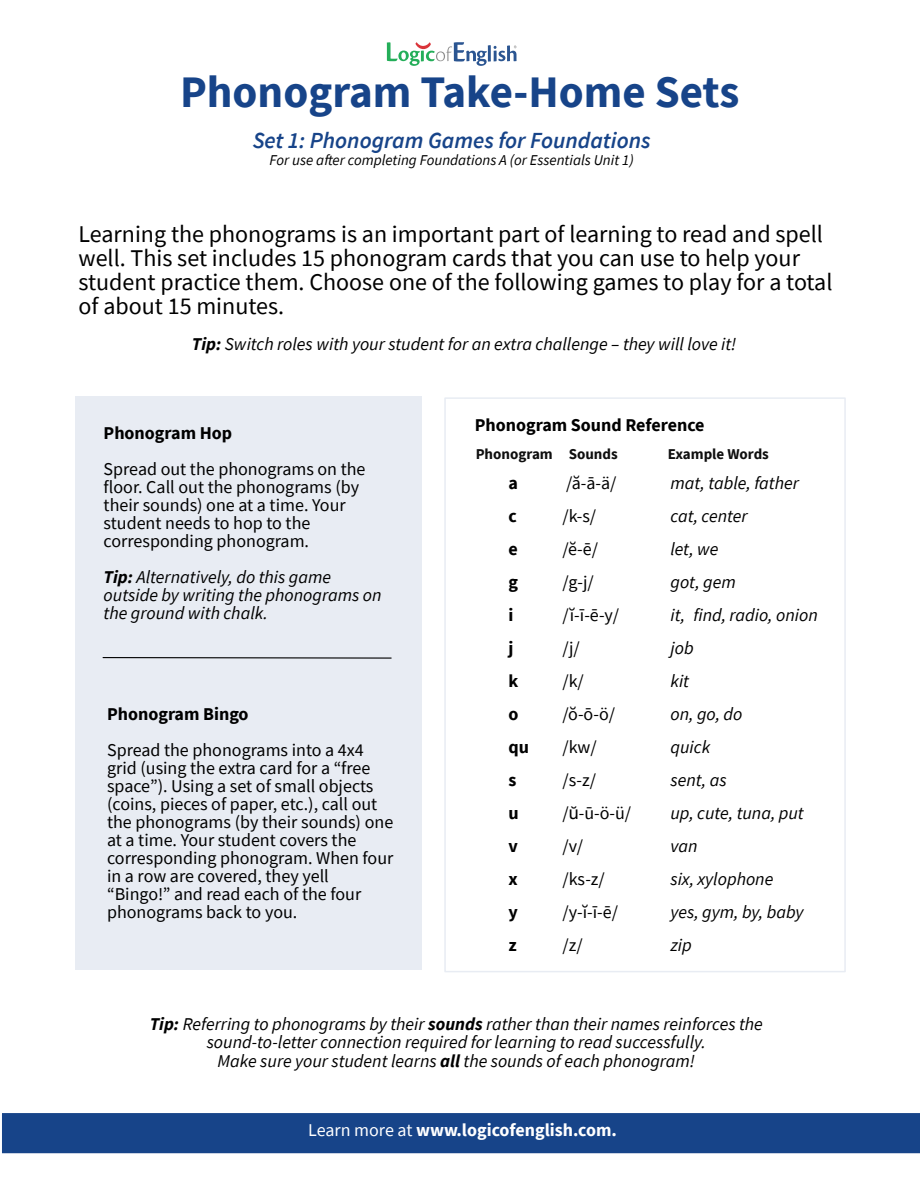
<style>
.page{position:relative;width:920px;height:1187px;background:#fff}
.page>*{position:absolute;margin:0;border:0;box-sizing:border-box;transform-origin:0 0}
.t1{font:700 45px "Source Sans Pro";color:#174489}
.t2{font:24px/24px "Source Sans Pro";color:#000}
.t3{font:italic 600 22.95px "Source Sans Pro";color:#174489}
.t4{font:18px/18px "Source Sans Pro";color:#000}
.t5{font:italic 18px/18px "Source Sans Pro";color:#000}
.t6{font:700 18px "Source Sans Pro";color:#000}
.t7{font:700 18px "Source Sans Pro";color:#fff}
.t8{font:italic 15px "Source Sans Pro";color:#000}
.t9{font:700 15px "Source Sans Pro";color:#0f0f0f}
.s1{font-weight:700}
.s2{font-family:"Arial"}
.s3{font-weight:400}
</style>
<div class="page">
<div style="left:75px;top:396px;width:347px;height:574px;background:#e8ecf3"></div>
<svg style="left:102px;top:657px;width:290px;height:2px"></svg>
<svg style="left:387px;top:42px;width:129px;height:24px"></svg>
<div style="left:2px;top:1113px;width:917px;height:41px;background:#174489"></div>
<h1 class="t1" style="left:180px;top:74px;width:560px">Phonogram Take-Home Sets</h1>
<p class="t3" style="left:253px;top:131px;width:399px">Set 1: Phonogram Games for Foundations</p>
<p class="t8" style="left:269px;top:154px;width:366px">For use after completing Foundations A (or Essentials Unit 1)</p>
<p class="t2" style="left:78px;top:224px;width:755px">Learning the phonograms is an important part of learning to read and spell well. This set includes 15 phonogram cards that you can use to help your student practice them. Choose one of the following games to play for a total of about 15 minutes.</p>
<p class="t5" style="left:192px;top:337px;width:546px"><span class="s1">Tip:</span> Switch roles with your student for an extra challenge – they will love it!</p>
<p class="t6" style="left:104px;top:425px;width:130px">Phonogram Hop</p>
<p class="t4" style="left:104px;top:461px;width:263px">Spread out the phonograms on the floor. Call out the phonograms (by their sounds) one at a time. Your student needs to hop to the corresponding phonogram.</p>
<p class="t5" style="left:104px;top:569px;width:279px"><span class="s1">Tip:</span> Alternatively, do this game outside by writing the phonograms on the ground with chalk.</p>
<p class="t6" style="left:107px;top:706px;width:143px">Phonogram Bingo</p>
<p class="t4" style="left:107px;top:742px;width:288px">Spread the phonograms into a 4x4 grid (using the extra card for a “free space”). Using a set of small objects (coins, pieces of paper, etc.), call out the phonograms (by their sounds) one at a time. Your student covers the corresponding phonogram. When four in a row are covered, they yell “Bingo!” and read each of the four phonograms back to you.</p>
<p class="t6" style="left:475px;top:418px;width:231px">Phonogram Sound Reference</p>
<p class="t9" style="left:475px;top:447px;width:144px">Phonogram Sounds</p>
<p class="t9" style="left:667px;top:447px;width:103px">Example Words</p>
<p class="t6" style="left:508px;top:476px;width:11px">a</p>
<p class="t4" style="left:566px;top:476px;width:52px">/ă-ā-ä/</p>
<p class="t5" style="left:670px;top:476px;width:130px">mat, table, father</p>
<p class="t6" style="left:508px;top:509px;width:10px">c</p>
<p class="t4" style="left:562px;top:509px;width:35px">/k-s/</p>
<p class="t5" style="left:670px;top:509px;width:79px">cat, center</p>
<p class="t6" style="left:508px;top:542px;width:11px">e</p>
<p class="t4" style="left:562px;top:542px;width:37px">/ĕ-ē/</p>
<p class="t5" style="left:670px;top:542px;width:50px">let, we</p>
<p class="t6" style="left:508px;top:575px;width:11px">g</p>
<p class="t4" style="left:562px;top:575px;width:33px">/g-j/</p>
<p class="t5" style="left:670px;top:575px;width:67px">got, gem</p>
<p class="t6" style="left:508px;top:608px;width:6px">i</p>
<p class="t4" style="left:562px;top:608px;width:58px">/ĭ-ī-ē-y/</p>
<p class="t5" style="left:670px;top:608px;width:149px">it, find, radio, onion</p>
<p class="t6" style="left:508px;top:641px;width:7px">j</p>
<p class="t4" style="left:562px;top:641px;width:19px">/j/</p>
<p class="t5" style="left:670px;top:641px;width:25px">job</p>
<p class="t6" style="left:508px;top:674px;width:11px">k</p>
<p class="t4" style="left:562px;top:674px;width:23px">/k/</p>
<p class="t5" style="left:670px;top:674px;width:20px">kit</p>
<p class="t6" style="left:508px;top:707px;width:11px">o</p>
<p class="t4" style="left:562px;top:707px;width:54px">/ŏ-ō-ö/</p>
<p class="t5" style="left:670px;top:707px;width:73px">on, go, do</p>
<p class="t6" style="left:508px;top:740px;width:22px">qu</p>
<p class="t4" style="left:562px;top:740px;width:36px">/kw/</p>
<p class="t5" style="left:670px;top:740px;width:41px">quick</p>
<p class="t6" style="left:508px;top:773px;width:9px">s</p>
<p class="t4" style="left:562px;top:773px;width:35px">/s-z/</p>
<p class="t5" style="left:670px;top:773px;width:58px">sent, as</p>
<p class="t6" style="left:508px;top:806px;width:12px">u</p>
<p class="t4" style="left:562px;top:806px;width:70px">/<span class="s2">ŭ</span>-ū-ö-ü/</p>
<p class="t5" style="left:670px;top:806px;width:135px">up, cute, tuna, put</p>
<p class="t6" style="left:508px;top:839px;width:11px">v</p>
<p class="t4" style="left:562px;top:839px;width:22px">/v/</p>
<p class="t5" style="left:670px;top:839px;width:29px">van</p>
<p class="t6" style="left:508px;top:872px;width:11px">x</p>
<p class="t4" style="left:562px;top:872px;width:44px">/ks-z/</p>
<p class="t5" style="left:670px;top:872px;width:104px">six, xylophone</p>
<p class="t6" style="left:508px;top:905px;width:11px">y</p>
<p class="t4" style="left:562px;top:905px;width:57px">/y-ĭ-ī-ē/</p>
<p class="t5" style="left:670px;top:905px;width:135px">yes, gym, by, baby</p>
<p class="t6" style="left:508px;top:938px;width:10px">z</p>
<p class="t4" style="left:562px;top:938px;width:22px">/z/</p>
<p class="t5" style="left:670px;top:938px;width:23px">zip</p>
<p class="t5" style="left:150px;top:1015px;width:614px;line-height:18.8px;text-align:center"><span class="s1">Tip:</span> Referring to phonograms by their <span class="s1">sounds</span> rather than their names reinforces the sound-to-letter connection required for learning to read successfully.<br>Make sure your student learns <span class="s1">all</span> the sounds of each phonogram!</p>
<p class="t7" style="left:308px;top:1122px;width:310px"><span class="s3">Learn more at</span> www.logicofenglish.com.</p>
</div>
